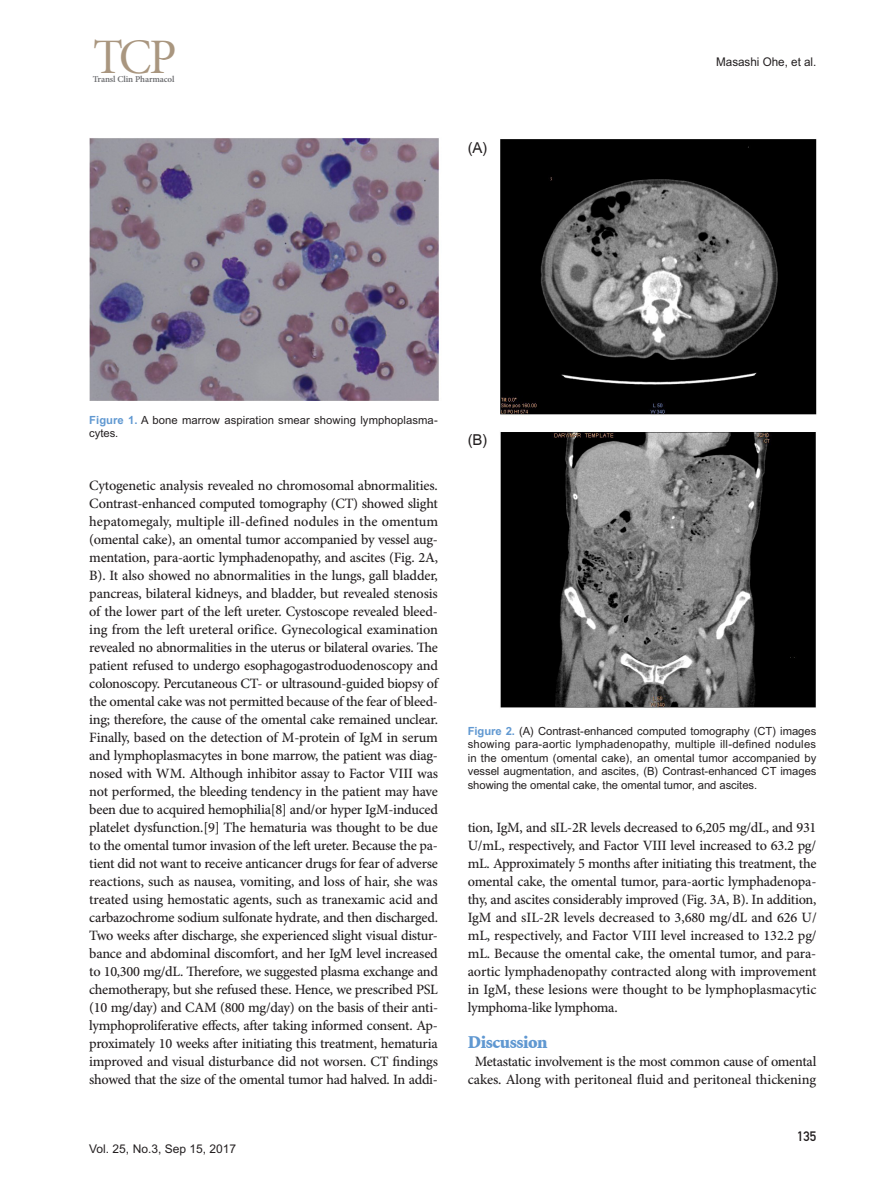
<style>
.page{position:relative;width:893px;height:1191px;background:#fff}
.page>*{position:absolute;margin:0;border:0;box-sizing:border-box;transform-origin:0 0}
.t1{font:49.65px "Minion Pro Subh";color:#a9967f}
.t2{font:900 18px "Minion";letter-spacing:-.02em;color:#6098d1}
.t3{font:15px "Arial 2 Normal Regular Turkce";color:#231f20}
.t4{font:500 14.25px/18px "Minion Pro";letter-spacing:-.015em;color:#231f20;text-align:justify}
.t5{font:13.5px "DIN 1451 Mittelschrift Regular";color:#231f20}
.t6{font:12px "Arial MT Std";color:#231f20}
.t7{font:11.25px/13.5px "Arial MT Std";letter-spacing:-.005em;color:#231f20}
.t8{font:600 9px "Minion Pro";letter-spacing:-.01em;color:#6c6d70}
.s1{font-weight:700;color:#6098d1}
</style>
<div class="page">
<img style="left:89px;top:138px;width:350px;height:263px">
<img style="left:501px;top:139px;width:315px;height:276px">
<img style="left:500px;top:431px;width:316px;height:278px">
<p class="t1" style="left:93px;top:28px;width:85px">TCP</p>
<p class="t8" style="left:93px;top:73px;width:83px">Transl Clin Pharmacol</p>
<p class="t3" style="left:468px;top:139px;width:21px">(A)</p>
<p class="t6" style="left:716px;top:55px;width:102px">Masashi Ohe, et al.</p>
<p class="t7" style="left:89px;top:413px;width:350px"><span class="s1">Figure 1.</span> A bone marrow aspiration smear showing lymphoplasma&shy;cytes.</p>
<p class="t4" style="left:89px;top:477px;width:350px">Cytogenetic analysis revealed no chromosomal abnormalities.<br>Contrast-enhanced computed tomography (CT) showed slight hepatomegaly, multiple ill-defined nodules in the omentum (omental cake), an omental tumor accompanied by vessel aug&shy;mentation, para-aortic lymphadenopathy, and ascites (Fig. 2A, B). It also showed no abnormalities in the lungs, gall bladder, pancreas, bilateral kidneys, and bladder, but revealed stenosis of the lower part of the left ureter. Cystoscope revealed bleed&shy;ing from the left ureteral orifice. Gynecological examination revealed no abnormalities in the uterus or bilateral ovaries. The patient refused to undergo esophagogastroduodenoscopy and colonoscopy. Percutaneous CT- or ultrasound-guided biopsy of the omental cake was not permitted because of the fear of bleed&shy;ing; therefore, the cause of the omental cake remained unclear.<br>Finally, based on the detection of M-protein of IgM in serum and lymphoplasmacytes in bone marrow, the patient was diag&shy;nosed with WM. Although inhibitor assay to Factor VIII was not performed, the bleeding tendency in the patient may have been due to acquired hemophilia[8] and/or hyper IgM-induced platelet dysfunction.[9] The hematuria was thought to be due to the omental tumor invasion of the left ureter. Because the pa&shy;tient did not want to receive anticancer drugs for fear of adverse reactions, such as nausea, vomiting, and loss of hair, she was treated using hemostatic agents, such as tranexamic acid and carbazochrome sodium sulfonate hydrate, and then discharged.<br>Two weeks after discharge, she experienced slight visual distur&shy;bance and abdominal discomfort, and her IgM level increased to 10,300 mg/dL. Therefore, we suggested plasma exchange and chemotherapy, but she refused these. Hence, we prescribed PSL (10 mg/day) and CAM (800 mg/day) on the basis of their anti&shy;lymphoproliferative effects, after taking informed consent. Ap&shy;proximately 10 weeks after initiating this treatment, hematuria improved and visual disturbance did not worsen. CT findings showed that the size of the omental tumor had halved. In addi-</p>
<p class="t6" style="left:89px;top:1141px;width:148px">Vol. 25, No.3, Sep 15, 2017</p>
<p class="t3" style="left:468px;top:431px;width:21px">(B)</p>
<p class="t7" style="left:468px;top:724px;width:350px;text-align:justify"><span class="s1">Figure 2.</span> (A) Contrast-enhanced computed tomography (CT) images showing para-aortic lymphadenopathy, multiple ill-defined nodules in the omentum (omental cake), an omental tumor accompanied by vessel augmentation, and ascites, (B) Contrast-enhanced CT images showing the omental cake, the omental tumor, and ascites.</p>
<p class="t4" style="left:468px;top:819px;width:350px">tion, IgM, and sIL-2R levels decreased to 6,205 mg/dL, and 931<br>U/mL, respectively, and Factor VIII level increased to 63.2 pg/ mL. Approximately 5 months after initiating this treatment, the omental cake, the omental tumor, para-aortic lymphadenopa&shy;thy, and ascites considerably improved (Fig. 3A, B). In addition, IgM and sIL-2R levels decreased to 3,680 mg/dL and 626 U/ mL, respectively, and Factor VIII level increased to 132.2 pg/ mL. Because the omental cake, the omental tumor, and para&shy;aortic lymphadenopathy contracted along with improvement in IgM, these lesions were thought to be lymphoplasmacytic lymphoma-like lymphoma.</p>
<p class="t2" style="left:468px;top:1032px;width:81px">Discussion</p>
<p class="t4" style="left:468px;top:1053px;width:350px;text-align:center">Metastatic involvement is the most common cause of omental cakes. Along with peritoneal fluid and peritoneal thickening</p>
<p class="t5" style="left:797px;top:1128px;width:21px">135</p>
</div>
